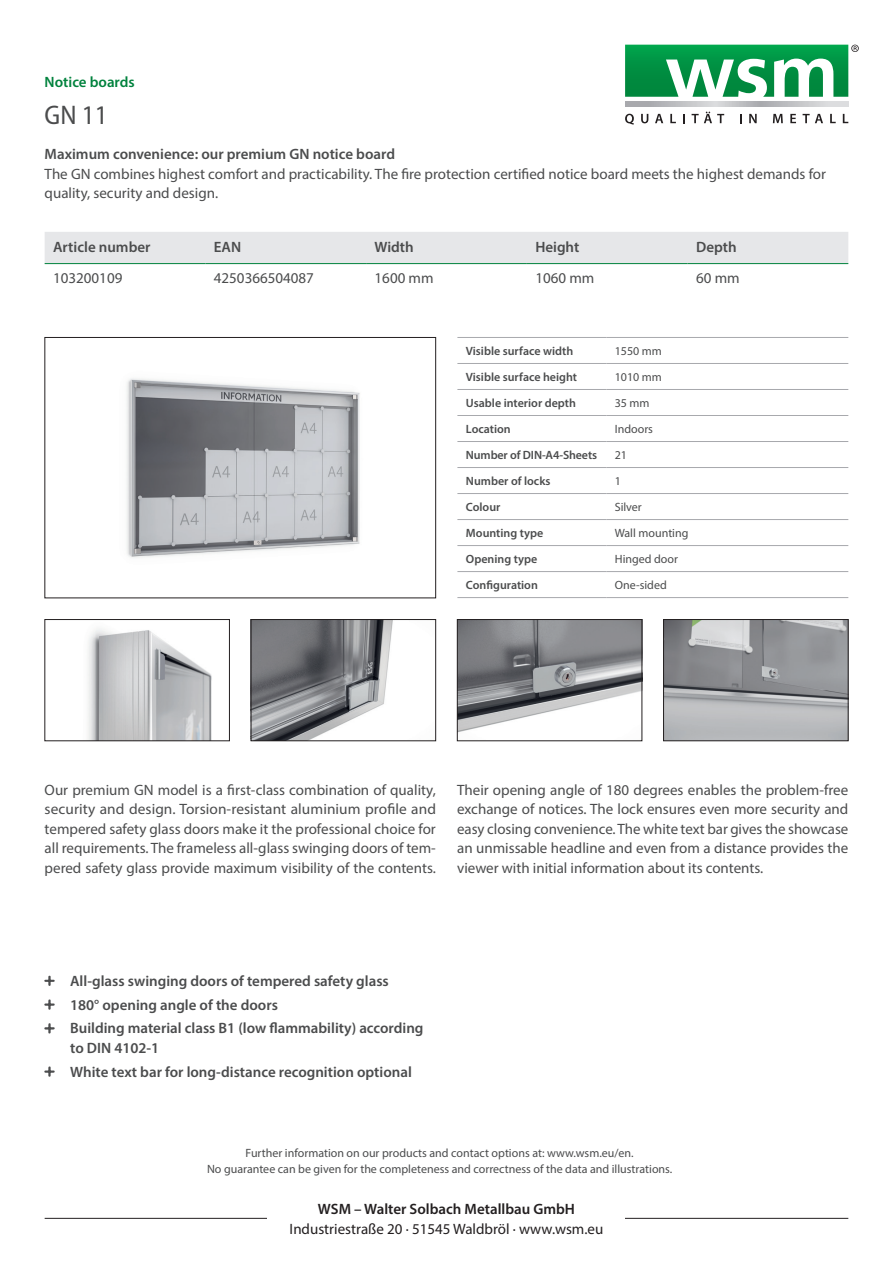
<style>
.page{position:relative;width:893px;height:1263px;background:#fff}
.page>*{position:absolute;margin:0;border:0;box-sizing:border-box;transform-origin:0 0}
.t1{font:semi-condensed 27px "Myriad Pro";color:#4b4c4d}
.t2{font:15px/19.5px "Myriad Pro";color:#4b4c4d;text-align:justify}
.t3{font:600 15px/23.7px "Myriad Pro";color:#4b4c4d}
.t4{font:15px "Myriad Pro";color:#231f20}
.t5{font:600 15px "Myriad Pro";color:#231f20}
.t6{font:600 15px "Myriad Pro";color:#00823d}
.t7{font:12px/16.5px "Myriad Pro";color:#4b4c4d;text-align:center}
.t8{font:600 12px "Myriad Pro";color:#4b4c4d}
</style>
<div class="page">
<img style="left:126px;top:378px;width:234px;height:180px">
<div style="left:45px;top:337px;width:391px;height:261px;border:1px solid #231f20"></div>
<img style="left:88px;top:629px;width:124px;height:110px">
<div style="left:45px;top:619px;width:185px;height:122px;border:1px solid #231f20"></div>
<img style="left:253px;top:621px;width:140px;height:118px">
<div style="left:251px;top:619px;width:185px;height:122px;border:1px solid #231f20"></div>
<img style="left:665px;top:621px;width:181px;height:118px">
<div style="left:663px;top:619px;width:185px;height:122px;border:1px solid #231f20"></div>
<img style="left:459px;top:621px;width:181px;height:111px">
<div style="left:457px;top:619px;width:185px;height:122px;border:1px solid #231f20"></div>
<div style="left:45px;top:232px;width:803px;height:31px;background:#e6e7e9"></div>
<hr style="left:45px;top:263px;width:160px;height:1px;background:#00823d">
<hr style="left:205px;top:263px;width:161px;height:1px;background:#00823d">
<hr style="left:366px;top:263px;width:161px;height:1px;background:#00823d">
<hr style="left:527px;top:263px;width:161px;height:1px;background:#00823d">
<hr style="left:688px;top:263px;width:160px;height:1px;background:#00823d">
<hr style="left:457px;top:337px;width:149px;height:1px;background:#a8a9ad">
<hr style="left:606px;top:337px;width:242px;height:1px;background:#a8a9ad">
<hr style="left:457px;top:363px;width:149px;height:1px;background:#a8a9ad">
<hr style="left:606px;top:363px;width:242px;height:1px;background:#a8a9ad">
<hr style="left:457px;top:389px;width:149px;height:1px;background:#a8a9ad">
<hr style="left:606px;top:389px;width:242px;height:1px;background:#a8a9ad">
<hr style="left:457px;top:415px;width:149px;height:1px;background:#a8a9ad">
<hr style="left:606px;top:415px;width:242px;height:1px;background:#a8a9ad">
<hr style="left:457px;top:441px;width:149px;height:1px;background:#a8a9ad">
<hr style="left:606px;top:441px;width:242px;height:1px;background:#a8a9ad">
<hr style="left:457px;top:467px;width:149px;height:1px;background:#a8a9ad">
<hr style="left:606px;top:467px;width:242px;height:1px;background:#a8a9ad">
<hr style="left:457px;top:493px;width:149px;height:1px;background:#a8a9ad">
<hr style="left:606px;top:493px;width:242px;height:1px;background:#a8a9ad">
<hr style="left:457px;top:519px;width:149px;height:1px;background:#a8a9ad">
<hr style="left:606px;top:519px;width:242px;height:1px;background:#a8a9ad">
<hr style="left:457px;top:545px;width:149px;height:1px;background:#a8a9ad">
<hr style="left:606px;top:545px;width:242px;height:1px;background:#a8a9ad">
<hr style="left:457px;top:571px;width:149px;height:1px;background:#a8a9ad">
<hr style="left:606px;top:571px;width:242px;height:1px;background:#a8a9ad">
<hr style="left:457px;top:597px;width:149px;height:1px;background:#a8a9ad">
<hr style="left:606px;top:597px;width:242px;height:1px;background:#a8a9ad">
<hr style="left:45px;top:1218px;width:803px;height:1px;background:#231f20">
<svg style="left:625px;top:114px;width:9px;height:11px"></svg>
<svg style="left:641px;top:114px;width:7px;height:9px"></svg>
<svg style="left:655px;top:114px;width:8px;height:9px"></svg>
<svg style="left:670px;top:114px;width:6px;height:9px"></svg>
<svg style="left:683px;top:114px;width:2px;height:9px"></svg>
<svg style="left:692px;top:112px;width:32px;height:11px"></svg>
<svg style="left:749px;top:114px;width:8px;height:9px"></svg>
<svg style="left:773px;top:114px;width:10px;height:9px"></svg>
<svg style="left:790px;top:114px;width:6px;height:9px"></svg>
<svg style="left:803px;top:114px;width:20px;height:9px"></svg>
<svg style="left:830px;top:114px;width:6px;height:9px"></svg>
<svg style="left:843px;top:114px;width:5px;height:9px"></svg>
<hr style="left:625px;top:106px;width:223px;height:1px;background:#636366">
<svg style="left:625px;top:102px;width:223px;height:4px"></svg>
<svg style="left:625px;top:45px;width:234px;height:52px"></svg>
<div style="left:268px;top:1203px;width:357px;height:30px;background:#fff"></div>
<p class="t6" style="left:45px;top:72px;width:92px">Notice boards</p>
<h1 class="t1" style="left:45px;top:99px;width:64px">GN 11</h1>
<p class="t3" style="left:45px;top:142px;width:352px">Maximum convenience: our premium GN notice board</p>
<p class="t2" style="left:45px;top:164px;width:783px">The GN combines highest comfort and practicability. The fire protection certified notice board meets the highest demands for quality, security and design.</p>
<p class="t3" style="left:53px;top:234px;width:99px">Article number</p>
<p class="t3" style="left:214px;top:234px;width:29px">EAN</p>
<p class="t3" style="left:375px;top:234px;width:41px">Width</p>
<p class="t3" style="left:535px;top:234px;width:46px">Height</p>
<p class="t3" style="left:696px;top:234px;width:42px">Depth</p>
<p class="t2" style="left:53px;top:268px;width:71px">103200109</p>
<p class="t2" style="left:214px;top:268px;width:102px">4250366504087</p>
<p class="t2" style="left:375px;top:268px;width:60px">1600 mm</p>
<p class="t2" style="left:535px;top:268px;width:60px">1060 mm</p>
<p class="t2" style="left:696px;top:268px;width:45px">60 mm</p>
<p class="t8" style="left:466px;top:343px;width:109px">Visible surface width</p>
<p class="t7" style="left:615px;top:342px;width:49px">1550 mm</p>
<p class="t8" style="left:466px;top:369px;width:113px">Visible surface height</p>
<p class="t7" style="left:615px;top:368px;width:49px">1010 mm</p>
<p class="t8" style="left:466px;top:395px;width:112px">Usable interior depth</p>
<p class="t7" style="left:615px;top:394px;width:36px">35 mm</p>
<p class="t8" style="left:466px;top:421px;width:46px">Location</p>
<p class="t7" style="left:615px;top:420px;width:40px">Indoors</p>
<p class="t8" style="left:466px;top:447px;width:133px">Number of DIN-A4-Sheets</p>
<p class="t7" style="left:615px;top:446px;width:14px">21</p>
<p class="t8" style="left:466px;top:473px;width:86px">Number of locks</p>
<p class="t7" style="left:615px;top:472px;width:8px">1</p>
<p class="t8" style="left:466px;top:499px;width:36px">Colour</p>
<p class="t7" style="left:615px;top:498px;width:29px">Silver</p>
<p class="t8" style="left:466px;top:525px;width:79px">Mounting type</p>
<p class="t7" style="left:615px;top:524px;width:75px">Wall mounting</p>
<p class="t8" style="left:466px;top:551px;width:73px">Opening type</p>
<p class="t7" style="left:615px;top:550px;width:65px">Hinged door</p>
<p class="t8" style="left:466px;top:577px;width:74px">Configuration</p>
<p class="t7" style="left:615px;top:577px;width:54px">One-sided</p>
<p class="t2" style="left:45px;top:780px;width:393px">Our premium GN model is a first-class combination of quality, security and design. Torsion-resistant aluminium profile and tempered safety glass doors make it the professional choice for all requirements. The frameless all-glass swinging doors of tem&shy;pered safety glass provide maximum visibility of the contents.</p>
<p class="t2" style="left:457px;top:780px;width:393px">Their opening angle of 180 degrees enables the problem-free exchange of notices. The lock ensures even more security and easy closing convenience. The white text bar gives the showcase an unmissable headline and even from a distance provides the viewer with initial information about its contents.</p>
<p class="t3" style="left:70px;top:968px;width:355px">All-glass swinging doors of tempered safety glass<br>180° opening angle of the doors<br>Building material class B1 (low flammability) according</p>
<p class="t3" style="left:70px;top:1035px;width:343px">to DIN 4102-1<br>White text bar for long-distance recognition optional</p>
<p class="t7" style="left:207px;top:1144px;width:467px">Further information on our products and contact options at: www.wsm.eu/en.<br>No guarantee can be given for the completeness and correctness of the data and illustrations.</p>
<p class="t5" style="left:318px;top:1199px;width:259px">WSM – Walter Solbach Metallbau GmbH</p>
<p class="t4" style="left:290px;top:1219px;width:315px">Industriestraße 20 · 51545 Waldbröl · www.wsm.eu</p>
</div>
